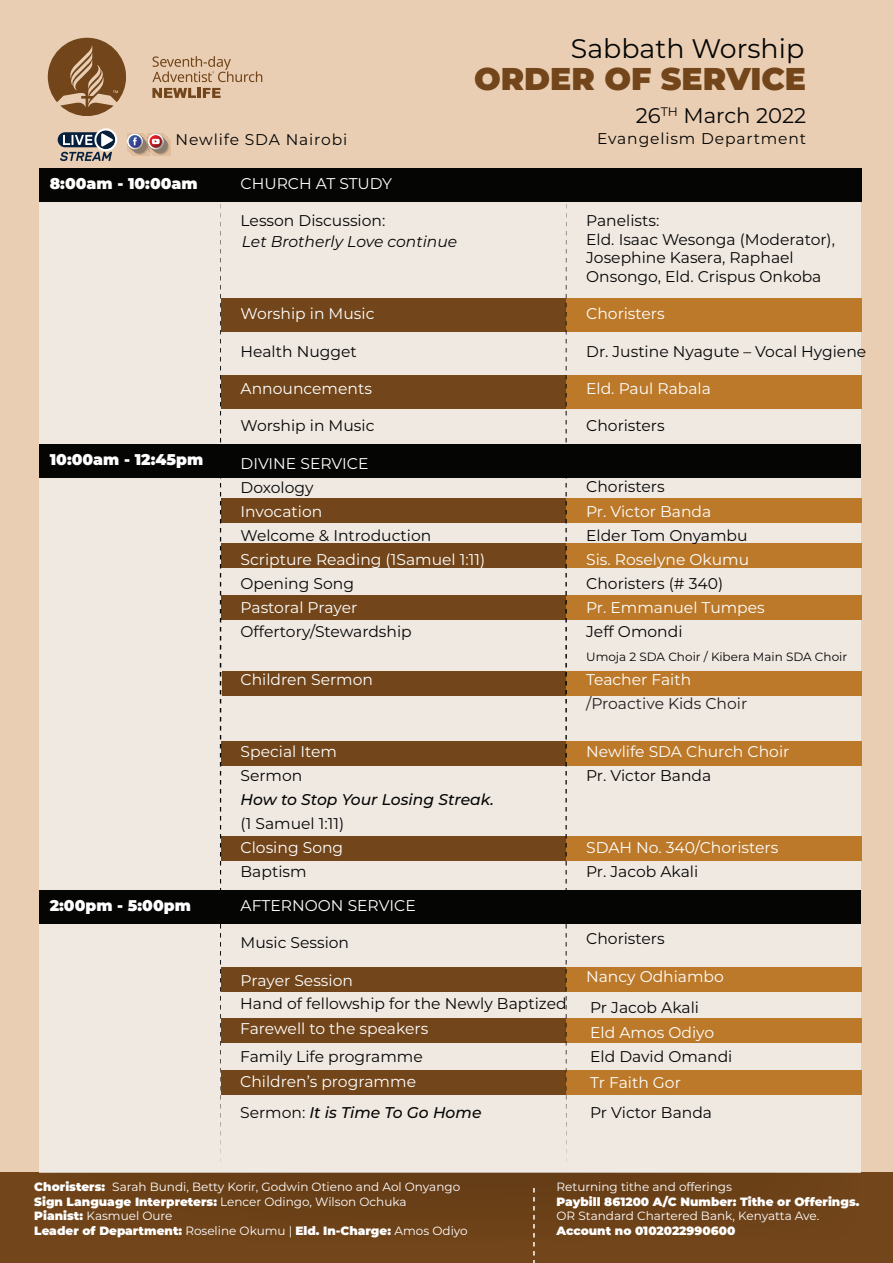
<style>
.page{position:relative;width:893px;height:1263px;background:#e9ceb3}
.page>*{position:absolute;margin:0;border:0;box-sizing:border-box;transform-origin:0 0}
.t1{font:900 31.5px "Montserrat";color:#72451a}
.t2{font:26.85px "Montserrat";color:#050504}
.t3{font:21.15px "Montserrat";letter-spacing:-.005em;color:#050504}
.t4{font:15.6px/18.6px "Montserrat";color:#050504}
.t5{font:15.6px "Montserrat";color:#fff}
.t6{font:italic 500 15.6px "Montserrat";color:#050504}
.t7{font:900 15.6px "Montserrat";color:#fff}
.t8{font:15.6px "Montserrat";letter-spacing:.055em;color:#050504}
.t9{font:italic 15.6px "Montserrat";color:#050504}
.t10{font:15.6px "Montserrat";color:#231f20}
.t11{font:12px/14.4px "Montserrat";color:#fff}
.t12{font:900 12px "Montserrat";color:#fff}
.t13{font:12px "Montserrat";color:#050504}
.s1{font-weight:400;font-style:normal}
.s2{font-weight:900}
</style>
<div class="page">
<div style="left:0;top:1172px;width:893px;height:91px;background:#72451a"></div>
<div style="left:39px;top:168px;width:822px;height:1004px;background:#f0e9e2"></div>
<svg style="left:39px;top:1172px;width:822px;height:21px"></svg>
<svg style="left:48px;top:38px;width:78px;height:78px"></svg>
<svg style="left:152px;top:88px;width:69px;height:10px"></svg>
<svg style="left:152px;top:56px;width:110px;height:26px"></svg>
<div style="left:133px;top:140px;width:16px;height:16px;background:#debb9b;border-radius:50%"></div>
<svg style="left:132px;top:139px;width:16px;height:16px"></svg>
<svg style="left:131px;top:137px;width:16px;height:16px"></svg>
<svg style="left:130px;top:137px;width:16px;height:16px"></svg>
<svg style="left:130px;top:136px;width:16px;height:16px"></svg>
<svg style="left:129px;top:136px;width:16px;height:16px"></svg>
<svg style="left:129px;top:135px;width:16px;height:16px"></svg>
<svg style="left:128px;top:135px;width:16px;height:16px"></svg>
<svg style="left:128px;top:134px;width:16px;height:16px"></svg>
<svg style="left:127px;top:133px;width:16px;height:16px"></svg>
<svg style="left:128px;top:135px;width:15px;height:14px"></svg>
<svg style="left:129px;top:135px;width:12px;height:12px"></svg>
<div style="left:154px;top:140px;width:16px;height:16px;background:#dcba9a;border-radius:50%"></div>
<div style="left:153px;top:139px;width:16px;height:16px;background:#d1b193;border-radius:50%"></div>
<div style="left:153px;top:139px;width:16px;height:15px;background:#bfa287;border-radius:50%"></div>
<svg style="left:152px;top:138px;width:16px;height:16px"></svg>
<svg style="left:152px;top:138px;width:16px;height:15px"></svg>
<div style="left:151px;top:137px;width:16px;height:15px;background:#8c7c6c;border-radius:50%"></div>
<svg style="left:148px;top:133px;width:16px;height:16px"></svg>
<svg style="left:149px;top:135px;width:14px;height:14px"></svg>
<svg style="left:149px;top:135px;width:13px;height:12px"></svg>
<svg style="left:58px;top:128px;width:59px;height:33px"></svg>
<div style="left:39px;top:168px;width:182px;height:33px;background:#050504"></div>
<div style="left:221px;top:168px;width:345px;height:33px;background:#050504"></div>
<div style="left:221px;top:299px;width:345px;height:33px;background:#72451a"></div>
<div style="left:566px;top:299px;width:295px;height:33px;background:#bc792a"></div>
<div style="left:221px;top:376px;width:345px;height:33px;background:#72451a"></div>
<div style="left:221px;top:499px;width:345px;height:24px;background:#72451a"></div>
<div style="left:221px;top:544px;width:345px;height:24px;background:#72451a"></div>
<div style="left:221px;top:595px;width:345px;height:24px;background:#72451a"></div>
<div style="left:222px;top:671px;width:345px;height:24px;background:#72451a"></div>
<div style="left:221px;top:741px;width:345px;height:24px;background:#72451a"></div>
<div style="left:221px;top:968px;width:345px;height:24px;background:#72451a"></div>
<div style="left:221px;top:1070px;width:345px;height:24px;background:#72451a"></div>
<div style="left:566px;top:968px;width:295px;height:24px;background:#bc792a"></div>
<div style="left:221px;top:1019px;width:345px;height:24px;background:#72451a"></div>
<div style="left:566px;top:1019px;width:295px;height:24px;background:#bc792a"></div>
<div style="left:566px;top:1070px;width:295px;height:24px;background:#bc792a"></div>
<div style="left:221px;top:836px;width:345px;height:24px;background:#72451a"></div>
<div style="left:566px;top:499px;width:295px;height:24px;background:#bc792a"></div>
<div style="left:566px;top:544px;width:295px;height:24px;background:#bc792a"></div>
<div style="left:566px;top:595px;width:295px;height:24px;background:#bc792a"></div>
<div style="left:567px;top:671px;width:295px;height:24px;background:#bc792a"></div>
<div style="left:566px;top:741px;width:295px;height:24px;background:#bc792a"></div>
<div style="left:566px;top:836px;width:295px;height:24px;background:#bc792a"></div>
<div style="left:566px;top:376px;width:295px;height:33px;background:#bc792a"></div>
<div style="left:566px;top:168px;width:295px;height:33px;background:#050504"></div>
<div style="left:39px;top:444px;width:822px;height:33px;background:#050504"></div>
<div style="left:39px;top:890px;width:822px;height:33px;background:#050504"></div>
<svg style="left:565px;top:201px;width:2px;height:961px"></svg>
<svg style="left:220px;top:201px;width:1px;height:961px"></svg>
<svg style="left:533px;top:1188px;width:2px;height:75px"></svg>
<h2 class="t2" style="left:571px;top:30px;width:235px">Sabbath Worship</h2>
<h1 class="t1" style="left:474px;top:55px;width:334px">ORDER OF SERVICE</h1>
<p class="t8" style="left:176px;top:129px;width:173px">Newlife SDA Nairobi</p>
<p class="t7" style="left:50px;top:171px;width:149px">8:00am - 10:00am</p>
<p class="t5" style="left:241px;top:172px;width:153px">CHURCH AT STUDY</p>
<p class="t4" style="left:241px;top:211px;width:146px">Lesson Discussion:</p>
<p class="t9" style="left:242px;top:230px;width:217px">Let Brotherly Love continue</p>
<p class="t7" style="left:50px;top:448px;width:155px">10:00am - 12:45pm</p>
<p class="t7" style="left:50px;top:894px;width:143px">2:00pm - 5:00pm</p>
<p class="t5" style="left:241px;top:303px;width:135px">Worship in Music</p>
<p class="t4" style="left:241px;top:341px;width:118px">Health Nugget</p>
<p class="t5" style="left:241px;top:378px;width:133px">Announcements</p>
<p class="t4" style="left:241px;top:416px;width:135px">Worship in Music</p>
<p class="t5" style="left:241px;top:452px;width:129px">DIVINE SERVICE</p>
<p class="t4" style="left:241px;top:477px;width:75px">Doxology</p>
<p class="t5" style="left:241px;top:500px;width:83px">Invocation</p>
<p class="t4" style="left:241px;top:525px;width:192px">Welcome &amp; Introduction</p>
<p class="t5" style="left:241px;top:548px;width:246px">Scripture Reading (1Samuel 1:11)</p>
<p class="t4" style="left:241px;top:573px;width:115px">Opening Song</p>
<p class="t5" style="left:241px;top:596px;width:118px">Pastoral Prayer</p>
<p class="t4" style="left:241px;top:621px;width:173px">Offertory/Stewardship</p>
<p class="t5" style="left:241px;top:668px;width:134px">Children Sermon</p>
<p class="t5" style="left:241px;top:740px;width:98px">Special Item</p>
<p class="t4" style="left:241px;top:765px;width:63px">Sermon</p>
<p class="t6" style="left:241px;top:788px;width:255px">How to Stop Your Losing Streak.</p>
<p class="t4" style="left:241px;top:813px;width:105px">(1 Samuel 1:11)</p>
<p class="t5" style="left:241px;top:837px;width:104px">Closing Song</p>
<p class="t4" style="left:241px;top:861px;width:68px">Baptism</p>
<p class="t5" style="left:241px;top:895px;width:177px">AFTERNOON SERVICE</p>
<p class="t4" style="left:241px;top:933px;width:110px">Music Session</p>
<p class="t5" style="left:241px;top:969px;width:114px">Prayer Session</p>
<p class="t4" style="left:240px;top:994px;width:328px">Hand of fellowship for the Newly Baptized</p>
<p class="t4" style="left:240px;top:1046px;width:184px">Family Life programme</p>
<p class="t5" style="left:240px;top:1018px;width:190px">Farewell to the speakers</p>
<p class="t5" style="left:240px;top:1070px;width:177px">Children’s programme</p>
<h3 class="t3" style="left:636px;top:101px;width:172px">26<sup>TH</sup> March 2022</h3>
<p class="t8" style="left:597px;top:128px;width:210px">Evangelism Department</p>
<p class="t4" style="left:586px;top:211px;width:250px">Panelists:<br>Eld. Isaac Wesonga (Moderator),<br>Josephine Kasera, Raphael<br>Onsongo, Eld. Crispus Onkoba</p>
<p class="t5" style="left:586px;top:303px;width:80px">Choristers</p>
<p class="t4" style="left:586px;top:341px;width:282px">Dr. Justine Nyagute – Vocal Hygiene</p>
<p class="t5" style="left:586px;top:378px;width:126px">Eld. Paul Rabala</p>
<p class="t4" style="left:586px;top:416px;width:80px">Choristers</p>
<p class="t4" style="left:586px;top:477px;width:80px">Choristers</p>
<p class="t5" style="left:586px;top:500px;width:127px">Pr. Victor Banda</p>
<p class="t4" style="left:586px;top:525px;width:163px">Elder Tom Onyambu</p>
<p class="t5" style="left:586px;top:548px;width:164px">Sis. Roselyne Okumu</p>
<p class="t4" style="left:586px;top:573px;width:139px">Choristers (# 340)</p>
<p class="t5" style="left:586px;top:596px;width:180px">Pr. Emmanuel Tumpes</p>
<p class="t4" style="left:586px;top:621px;width:98px">Jeff Omondi</p>
<p class="t13" style="left:586px;top:648px;width:263px">Umoja 2 SDA Choir / Kibera Main SDA Choir</p>
<p class="t5" style="left:586px;top:668px;width:107px">Teacher Faith</p>
<p class="t10" style="left:586px;top:692px;width:163px">/Proactive Kids Choir</p>
<p class="t5" style="left:586px;top:741px;width:205px">Newlife SDA Church Choir</p>
<p class="t4" style="left:586px;top:765px;width:127px">Pr. Victor Banda</p>
<p class="t5" style="left:586px;top:837px;width:194px">SDAH No. 340/Choristers</p>
<p class="t4" style="left:586px;top:862px;width:114px">Pr. Jacob Akali</p>
<p class="t4" style="left:586px;top:929px;width:80px">Choristers</p>
<p class="t5" style="left:586px;top:965px;width:139px">Nancy Odhiambo</p>
<p class="t4" style="left:590px;top:998px;width:110px">Pr Jacob Akali</p>
<p class="t5" style="left:590px;top:1022px;width:125px">Eld Amos Odiyo</p>
<p class="t5" style="left:590px;top:1072px;width:92px">Tr Faith Gor</p>
<p class="t4" style="left:590px;top:1046px;width:144px">Eld David Omandi</p>
<p class="t6" style="left:240px;top:1101px;width:243px"><span class="s1">Sermon:</span> It is Time To Go Home</p>
<p class="t4" style="left:590px;top:1102px;width:123px">Pr Victor Banda</p>
<p class="t11" style="left:34px;top:1179px;width:435px"><span class="s2">Choristers:</span> Sarah Bundi, Betty Korir, Godwin Otieno and Aol Onyango <span class="s2">Sign Language Interpreters:</span> Lencer Odingo, Wilson Ochuka<br><span class="s2">Pianist:</span> Kasmuel Oure<br><span class="s2">Leader of Department:</span> Roseline Okumu | <span class="s2">Eld. In-Charge:</span> Amos Odiyo</p>
<p class="t11" style="left:556px;top:1179px;width:177px">Returning tithe and offerings</p>
<p class="t12" style="left:556px;top:1192px;width:304px">Paybill 861200 A/C Number: Tithe or Offerings.</p>
<p class="t11" style="left:556px;top:1208px;width:264px">OR Standard Chartered Bank, Kenyatta Ave.</p>
<p class="t12" style="left:556px;top:1221px;width:180px">Account no 0102022990600</p>
</div>
